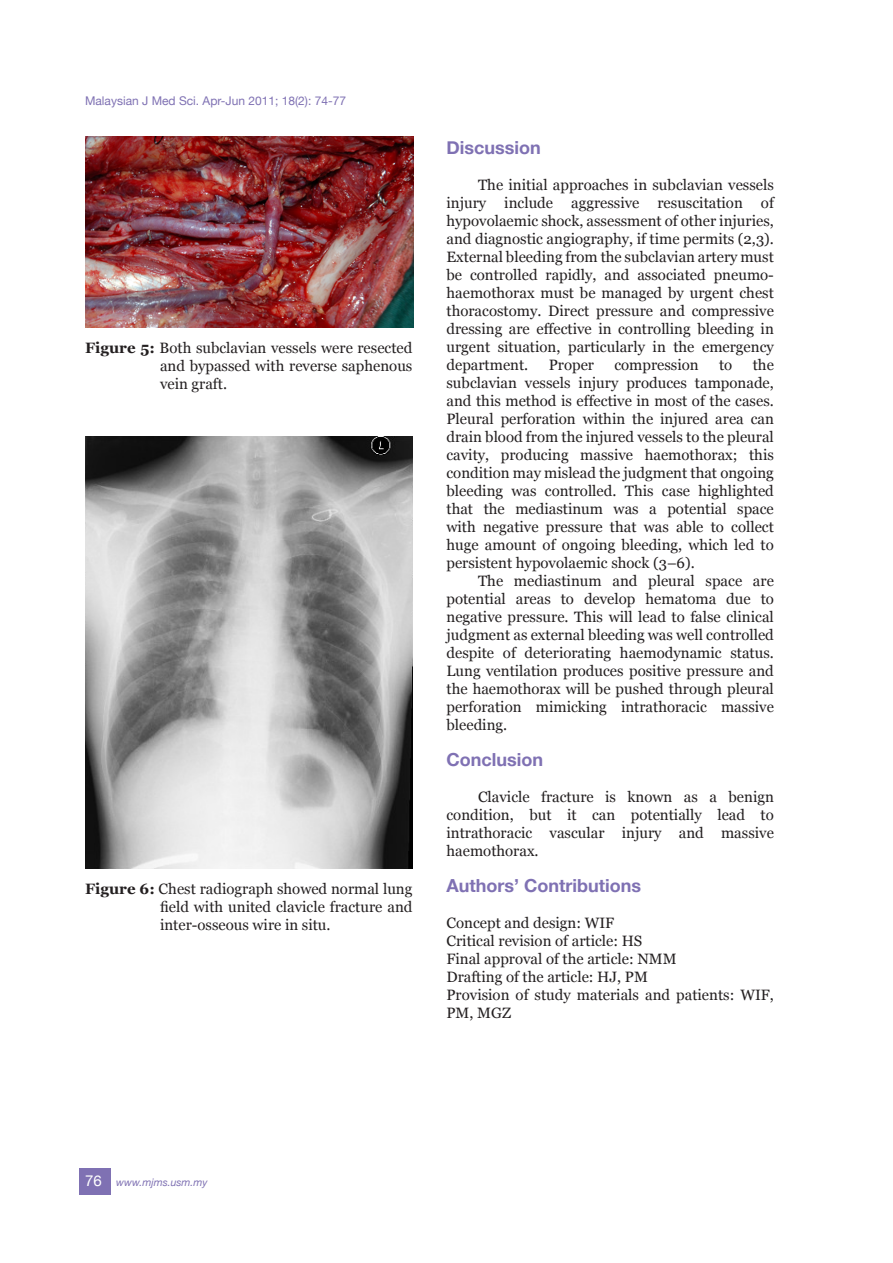
<style>
.page{position:relative;width:893px;height:1263px;background:#fff}
.page>*{position:absolute;margin:0;border:0;box-sizing:border-box;transform-origin:0 0}
.subtitle{font:700 18px "Helvetica Neue";color:#7f71b3}
.bodyText{font:15px/18px "Georgia";color:#231f20;text-align:justify}
.t1{font:15px "Helvetica Neue";color:#fff}
.t2{font:12px "Helvetica Neue";color:#7f71b3}
.t3{font:italic 10.5px "Helvetica Neue";color:#7f71b3}
.s1{font-weight:700}
</style>
<div class="page">
<div style="left:79px;top:1168px;width:32px;height:27px;background:#7f71b3"></div>
<img style="left:85px;top:136px;width:328px;height:192px">
<img style="left:85px;top:437px;width:327px;height:432px">
<p class="t2" style="left:85px;top:94px;width:263px">Malaysian J Med Sci. Apr-Jun 2011; 18(2): 74-77</p>
<p class="bodyText" style="left:160px;top:339px;width:254px;text-indent:-75px"><span class="s1">Figure 5:</span> Both subclavian vessels were resected and bypassed with reverse saphenous vein graft.</p>
<p class="bodyText" style="left:160px;top:880px;width:254px;text-indent:-75px"><span class="s1">Figure 6:</span> Chest radiograph showed normal lung field with united clavicle fracture and inter-osseous wire in situ.</p>
<p class="subtitle" style="left:446px;top:136px;width:96px">Discussion</p>
<p class="bodyText" style="left:446px;top:176px;width:329px;text-indent:32px">The initial approaches in subclavian vessels injury include aggressive resuscitation of hypovolaemic shock, assessment of other injuries, and diagnostic angiography, if time permits (2,3).<br>External bleeding from the subclavian artery must be controlled rapidly, and associated pneumo&shy;haemothorax must be managed by urgent chest thoracostomy. Direct pressure and compressive dressing are effective in controlling bleeding in urgent situation, particularly in the emergency department.</p>
<p class="bodyText" style="left:446px;top:356px;width:329px;text-indent:306px">the subclavian vessels injury produces tamponade, and this method is effective in most of the cases.<br>Pleural perforation within the injured area can drain blood from the injured vessels to the pleural cavity, producing massive haemothorax; this condition may mislead the judgment that ongoing bleeding was controlled. This case highlighted that the mediastinum was a potential space with negative pressure that was able to collect huge amount of ongoing bleeding, which led to persistent hypovolaemic shock (3–6).</p>
<p class="bodyText" style="left:446px;top:572px;width:329px;text-indent:32px">The mediastinum and pleural space are potential areas to develop hematoma due to negative pressure. This will lead to false clinical judgment as external bleeding was well controlled despite of deteriorating haemodynamic status.<br>Lung ventilation produces positive pressure and the haemothorax will be pushed through pleural perforation mimicking intrathoracic massive bleeding.</p>
<p class="subtitle" style="left:446px;top:748px;width:98px">Conclusion</p>
<p class="bodyText" style="left:446px;top:788px;width:329px;text-indent:32px">Clavicle fracture is known as a benign condition, but it can potentially lead to intrathoracic vascular injury and massive haemothorax.</p>
<p class="subtitle" style="left:446px;top:874px;width:196px">Authors’ Contributions</p>
<p class="bodyText" style="left:446px;top:914px;width:169px">Concept and design: WIF</p>
<p class="bodyText" style="left:446px;top:932px;width:197px">Critical revision of article: HS</p>
<p class="bodyText" style="left:446px;top:950px;width:232px">Final approval of the article: NMM</p>
<p class="bodyText" style="left:446px;top:968px;width:203px">Drafting of the article: HJ, PM</p>
<p class="bodyText" style="left:446px;top:986px;width:329px">Provision of study materials and patients: WIF,<br>PM, MGZ</p>
<p class="bodyText" style="left:549px;top:356px;width:47px">Proper</p>
<p class="bodyText" style="left:614px;top:356px;width:86px">compression</p>
<p class="bodyText" style="left:719px;top:356px;width:15px">to</p>
<p class="t1" style="left:85px;top:1172px;width:18px">76</p>
<p class="t3" style="left:116px;top:1176px;width:93px">www.mjms.usm.my</p>
</div>
